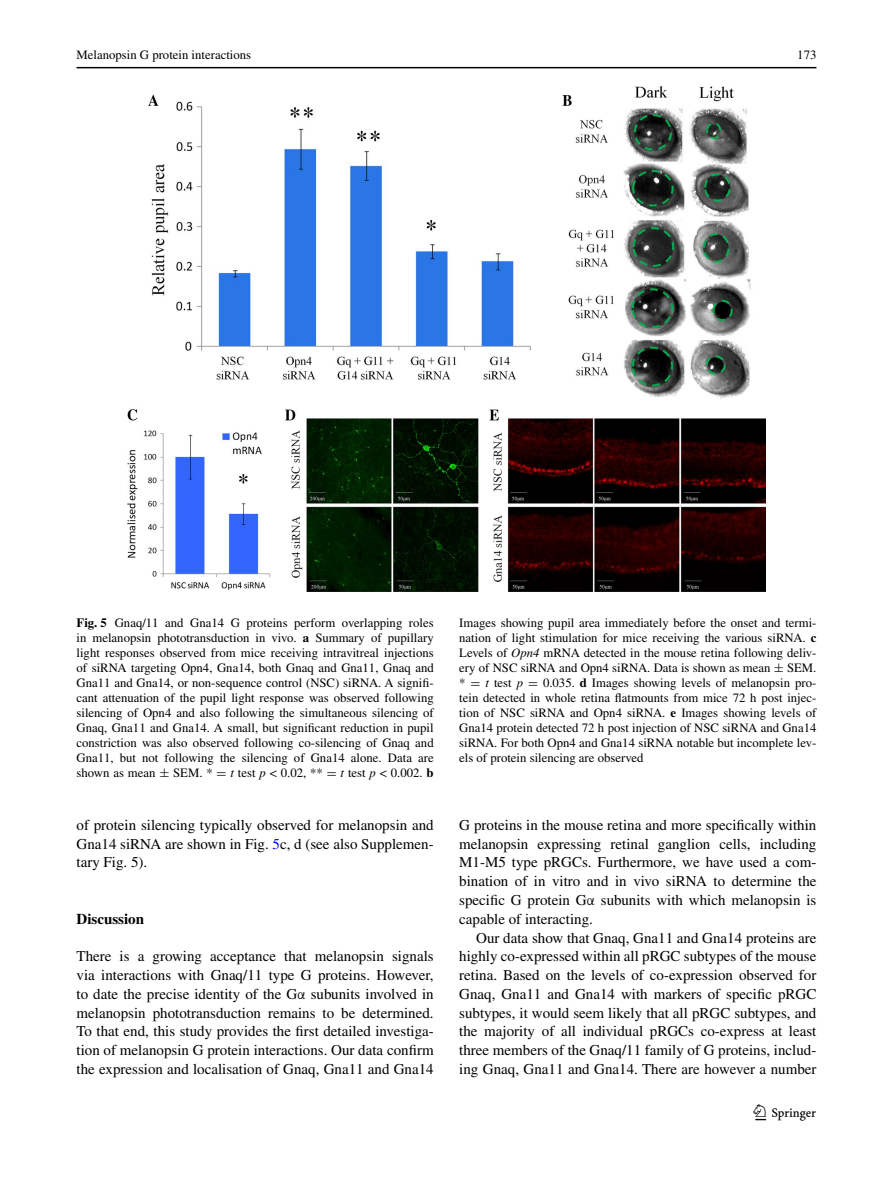
<style>
.page{position:relative;width:893px;height:1187px;background:#fff}
.page>*{position:absolute;margin:0;border:0;box-sizing:border-box;transform-origin:0 0}
.t1{font:22.5px "Springnew";color:#000}
.t2{font:15px/18.8px "Times";color:#000;text-align:justify}
.t3{font:700 15px "Times";color:#000}
.t4{font:12.75px/15px "Times";color:#000;text-align:justify}
.s1{font-weight:700}
.s2{font-family:"MTSY"}
.s3{font-style:italic}
.s4{color:#00f}
.s5{font-family:"MTGU"}
</style>
<div class="page">
<hr style="left:77px;top:67px;width:739px;height:1px;background:#000">
<img style="left:128px;top:87px;width:637px;height:504px">
<p class="t4" style="left:77px;top:48px;width:176px">Melanopsin G protein interactions</p>
<p class="t4" style="left:797px;top:48px;width:21px">173</p>
<p class="t4" style="left:77px;top:615px;width:359px"><span class="s1">Fig. 5</span> Gnaq/11 and Gna14 G proteins perform overlapping roles in melanopsin phototransduction in vivo. <span class="s1">a</span> Summary of pupillary light responses observed from mice receiving intravitreal injections of siRNA targeting Opn4, Gna14, both Gnaq and Gna11, Gnaq and Gna11 and Gna14, or non-sequence control (NSC) siRNA. A signifi&shy;cant attenuation of the pupil light response was observed following silencing of Opn4 and also following the simultaneous silencing of Gnaq, Gna11 and Gna14. A small, but significant reduction in pupil constriction was also observed following co-silencing of Gnaq and Gna11, but not following the silencing of Gna14 alone. Data are shown as mean <span class="s2">±</span> SEM. * <span class="s2">=</span> <span class="s3">t</span> test <span class="s3">p</span> &lt; 0.02, ** <span class="s2">=</span> <span class="s3">t</span> test <span class="s3">p</span> &lt; 0.002. <span class="s1">b</span></p>
<p class="t4" style="left:459px;top:615px;width:359px">Images showing pupil area immediately before the onset and termi&shy;nation of light stimulation for mice receiving the various siRNA. <span class="s1">c </span>Levels of <span class="s3">Opn4</span> mRNA detected in the mouse retina following deliv&shy;ery of NSC siRNA and Opn4 siRNA. Data is shown as mean <span class="s2">±</span> SEM. * <span class="s2">=</span> <span class="s3">t</span> test <span class="s3">p</span> <span class="s2">=</span> 0.035. <span class="s1">d</span> Images showing levels of melanopsin pro&shy;tein detected in whole retina flatmounts from mice 72 h post injec&shy;tion of NSC siRNA and Opn4 siRNA. <span class="s1">e</span> Images showing levels of Gna14 protein detected 72 h post injection of NSC siRNA and Gna14 siRNA. For both Opn4 and Gna14 siRNA notable but incomplete lev&shy;els of protein silencing are observed</p>
<p class="t2" style="left:77px;top:815px;width:359px">of protein silencing typically observed for melanopsin and Gna14 siRNA are shown in Fig. <span class="s4">5</span>c, d (see also Supplemen&shy;tary Fig. 5).</p>
<p class="t3" style="left:77px;top:909px;width:69px">Discussion</p>
<p class="t2" style="left:77px;top:946px;width:359px">There is a growing acceptance that melanopsin signals via interactions with Gnaq/11 type G proteins. However, to date the precise identity of the G<span class="s5">α</span> subunits involved in melanopsin phototransduction remains to be determined.<br>To that end, this study provides the first detailed investiga&shy;tion of melanopsin G protein interactions. Our data confirm the expression and localisation of Gnaq, Gna11 and Gna14</p>
<p class="t2" style="left:459px;top:815px;width:359px">G proteins in the mouse retina and more specifically within melanopsin expressing retinal ganglion cells, including M1-M5 type pRGCs. Furthermore, we have used a com&shy;bination of in vitro and in vivo siRNA to determine the specific G protein G<span class="s5">α</span> subunits with which melanopsin is capable of interacting.</p>
<p class="t2" style="left:459px;top:927px;width:359px;text-indent:17px">Our data show that Gnaq, Gna11 and Gna14 proteins are highly co-expressed within all pRGC subtypes of the mouse retina. Based on the levels of co-expression observed for Gnaq, Gna11 and Gna14 with markers of specific pRGC subtypes, it would seem likely that all pRGC subtypes, and the majority of all individual pRGCs co-express at least three members of the Gnaq/11 family of G proteins, includ&shy;ing Gnaq, Gna11 and Gna14. There are however a number</p>
<h1 class="t1" style="left:755px;top:1104px;width:62px">1 3</h1>
</div>
